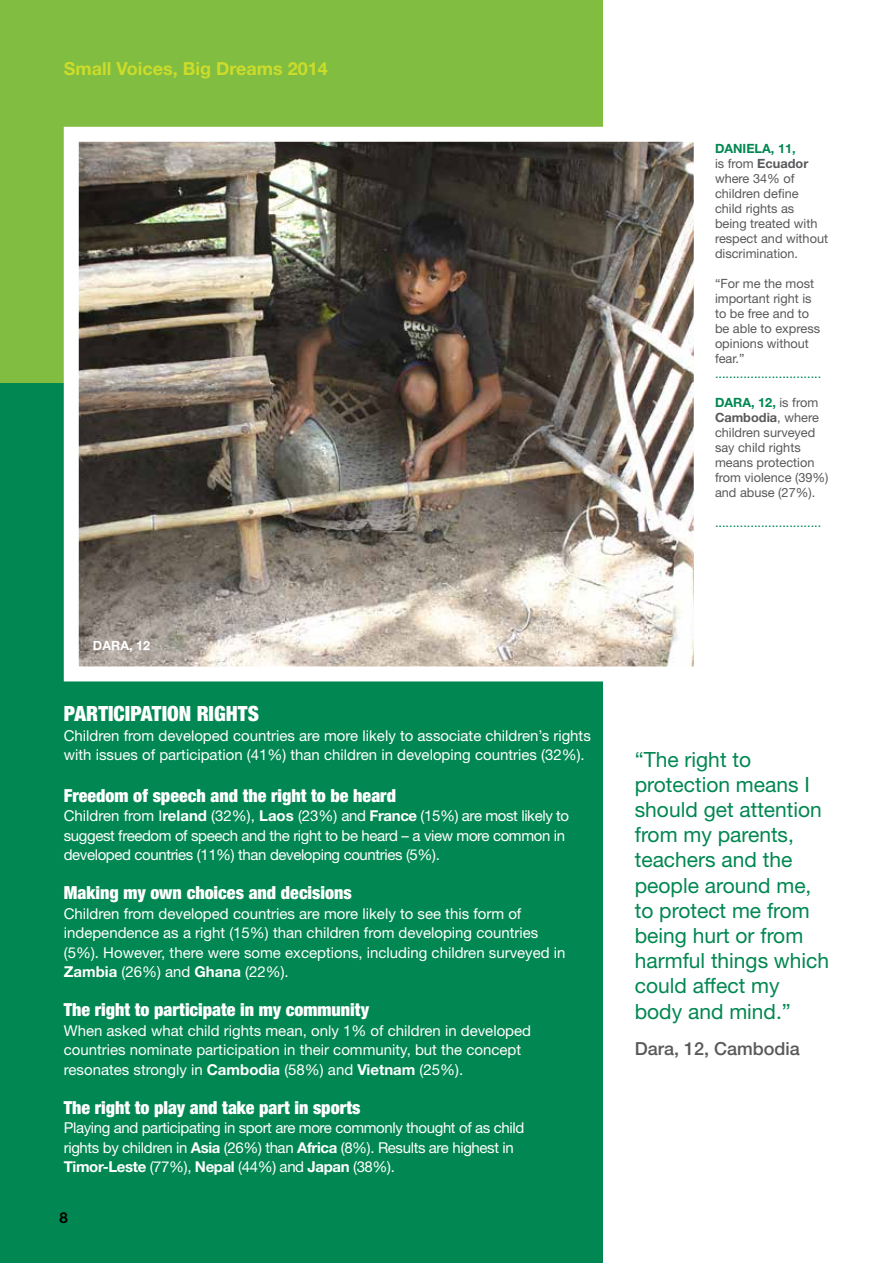
<style>
.page{position:relative;width:893px;height:1263px;background:#fff}
.page>*{position:absolute;margin:0;border:0;box-sizing:border-box;transform-origin:0 0}
.t1{font:21px/25.2px "Helvetica Neue LT Pro";color:#008752}
.t2{font:900 condensed 21px "Helvetica Neue";color:#fff}
.t3{font:900 condensed 18px "Helvetica Neue";color:#fff}
.t4{font:700 18px "Helvetica Neue LT Pro";color:#ccdc2a}
.t5{font:500 18px "Helvetica Neue";color:#58595b}
.t6{font:15px/19.5px "Helvetica Neue LT Pro";color:#fff}
.t7{font:15px/19.5px "Helvetica Neue LT Pro";letter-spacing:-.025em;color:#fff}
.t8{font:700 15px "Helvetica Neue LT Pro";color:#000}
.t9{font:12.75px/15px "Helvetica Neue LT Pro";color:#58595b}
.t10{font:12.75px "Helvetica Neue LT Pro";color:#008752}
.t11{font:700 12.75px "Helvetica Neue LT Pro";color:#fff}
.t12{font:700 12.75px "Helvetica Neue LT Pro";color:#008752}
.s1{font-weight:700;color:#008752}
.s2{font-weight:700;color:#00976c}
.s3{font-weight:700}
</style>
<div class="page">
<div style="left:0;top:131px;width:603px;height:1132px;background:#008752"></div>
<div style="left:0;top:0;width:603px;height:383px;background:#81bd41"></div>
<img style="left:80px;top:143px;width:613px;height:522px">
<div style="left:64px;top:127px;width:645px;height:554px;border:15px solid #fff"></div>
<p class="t4" style="left:64px;top:57px;width:265px">Small Voices, Big Dreams 2014</p>
<p class="t9" style="left:715px;top:140px;width:115px"><span class="s1">Daniela, 11</span><span class="s2">,<br></span>is from <span class="s3">Ecuador </span>where 34% of children define child rights as being treated with respect and without discrimination.</p>
<p class="t9" style="left:715px;top:275px;width:107px">“For me the most important right is to be free and to be able to express opinions without fear.”</p>
<p class="t10" style="left:715px;top:365px;width:108px">..............................</p>
<p class="t12" style="left:715px;top:394px;width:20px">Dara</p>
<p class="t9" style="left:715px;top:395px;width:115px;text-indent:36px"><span class="s1">, 12,</span> is from<br><span class="s3">Cambodia</span>, where children surveyed say child rights means protection from violence (39%) and abuse (27%).</p>
<p class="t10" style="left:715px;top:514px;width:108px">..............................</p>
<p class="t11" style="left:93px;top:637px;width:20px">Dara</p>
<p class="t11" style="left:129px;top:637px;width:23px">, 12</p>
<h1 class="t2" style="left:64px;top:701px;width:197px">PARTICIPATION RIGHTS</h1>
<p class="t6" style="left:64px;top:725px;width:529px">Children from developed countries are more likely to associate children’s rights with issues of participation (41%) than children in developing countries (32%).</p>
<p class="t3" style="left:64px;top:784px;width:334px">Freedom of speech and the right to be heard</p>
<p class="t7" style="left:64px;top:806px;width:507px">Children from I<span class="s3">reland</span> (32%), <span class="s3">Laos</span> (23%) and <span class="s3">France</span> (15%) are most likely to suggest freedom of speech and the right to be heard – a view more common in developed countries (11%) than developing countries (5%).</p>
<p class="t3" style="left:64px;top:881px;width:289px">Making my own choices and decisions</p>
<p class="t6" style="left:64px;top:903px;width:503px">Children from developed countries are more likely to see this form of independence as a right (15%) than children from developing countries (5%). However, there were some exceptions, including children surveyed in <span class="s3">Zambia</span> (26%) and <span class="s3">Ghana</span> (22%).</p>
<p class="t3" style="left:64px;top:998px;width:307px">The right to participate in my community</p>
<p class="t6" style="left:64px;top:1020px;width:469px">When asked what child rights mean, only 1% of children in developed countries nominate participation in their community, but the concept resonates strongly in <span class="s3">Cambodia</span> (58%) and <span class="s3">Vietnam</span> (25%).</p>
<p class="t3" style="left:64px;top:1096px;width:298px">The right to play and take part in sports</p>
<p class="t7" style="left:64px;top:1118px;width:462px">Playing and participating in sport are more commonly thought of as child rights by children in <span class="s3">Asia</span> (26%) than <span class="s3">Africa</span> (8%). Results are highest in<br><span class="s3">Timor-Leste</span> (77%), <span class="s3">Nepal</span> (44%) and <span class="s3">Japan</span> (38%).</p>
<p class="t8" style="left:60px;top:1208px;width:10px">8</p>
<h1 class="t1" style="left:635px;top:746px;width:196px">“The right to protection means I should get attention from my parents, teachers and the people around me, to protect me from being hurt or from harmful things which could affect my body and mind.”</h1>
<p class="t5" style="left:635px;top:1037px;width:167px">Dara, 12, Cambodia</p>
</div>
